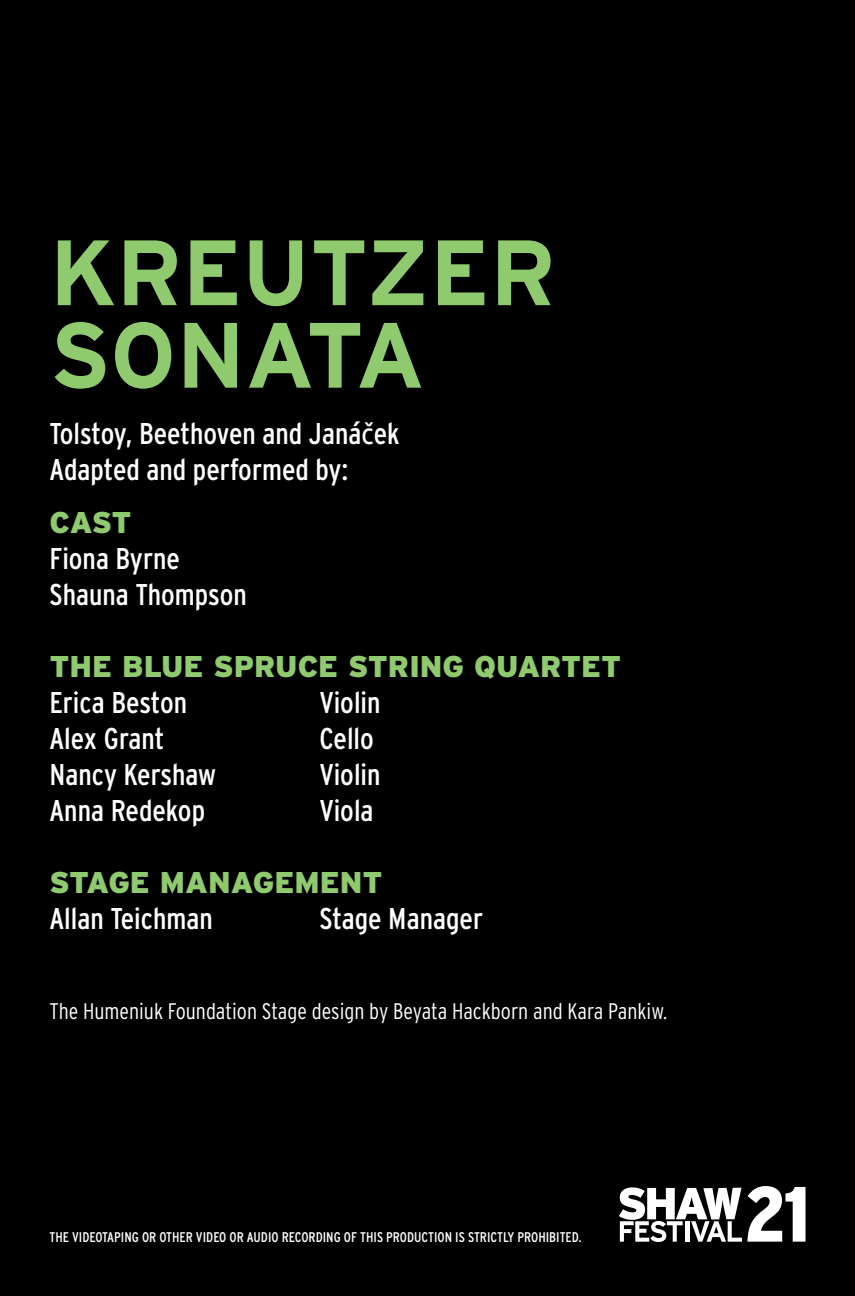
<style>
.page{position:relative;width:855px;height:1296px;background:#000}
.page>*{position:absolute;margin:0;border:0;box-sizing:border-box;transform-origin:0 0}
.t1{font:700 92.5px/82.5px "Interstate";color:#90ca6f}
.t2{font:condensed 30px/36px "Interstate";color:#fff}
.t3{font:900 30px "Interstate";color:#90ca6f}
.t4{font:300 condensed 22.5px "Interstate";color:#fff}
.t5{font:condensed 14px "Interstate";color:#fff}
.s1{font-family:"Aller";font-stretch:normal}
</style>
<div class="page">
<svg style="left:619px;top:1186px;width:187px;height:56px"></svg>
<h1 class="t1" style="left:50px;top:231px;width:508px">KREUTZER<br>SONATA</h1>
<p class="t2" style="left:50px;top:415px;width:352px">Tolstoy, Beethoven and Janá<span class="s1">č</span>ek<br>Adapted and performed by:</p>
<p class="t3" style="left:50px;top:505px;width:84px">CAST</p>
<p class="t2" style="left:50px;top:540px;width:199px">Fiona Byrne<br>Shauna Thompson</p>
<p class="t3" style="left:50px;top:649px;width:573px">THE BLUE SPRUCE STRING QUARTET</p>
<p class="t2" style="left:50px;top:684px;width:139px">Erica Beston</p>
<p class="t2" style="left:320px;top:684px;width:63px">Violin</p>
<p class="t2" style="left:50px;top:720px;width:116px">Alex Grant</p>
<p class="t2" style="left:319px;top:720px;width:56px">Cello</p>
<p class="t2" style="left:50px;top:756px;width:168px">Nancy Kershaw</p>
<p class="t2" style="left:320px;top:756px;width:63px">Violin</p>
<p class="t2" style="left:50px;top:792px;width:157px">Anna Redekop</p>
<p class="t2" style="left:320px;top:792px;width:56px">Viola</p>
<p class="t3" style="left:50px;top:865px;width:335px">STAGE MANAGEMENT</p>
<p class="t2" style="left:50px;top:900px;width:165px">Allan Teichman</p>
<p class="t2" style="left:320px;top:900px;width:165px">Stage Manager</p>
<p class="t4" style="left:50px;top:998px;width:619px">The Humeniuk Foundation Stage design by Beyata Hackborn and Kara Pankiw.</p>
<p class="t5" style="left:50px;top:1229px;width:534px">THE VIDEOTAPING OR OTHER VIDEO OR AUDIO RECORDING OF THIS PRODUCTION IS STRICTLY PROHIBITED.</p>
</div>
